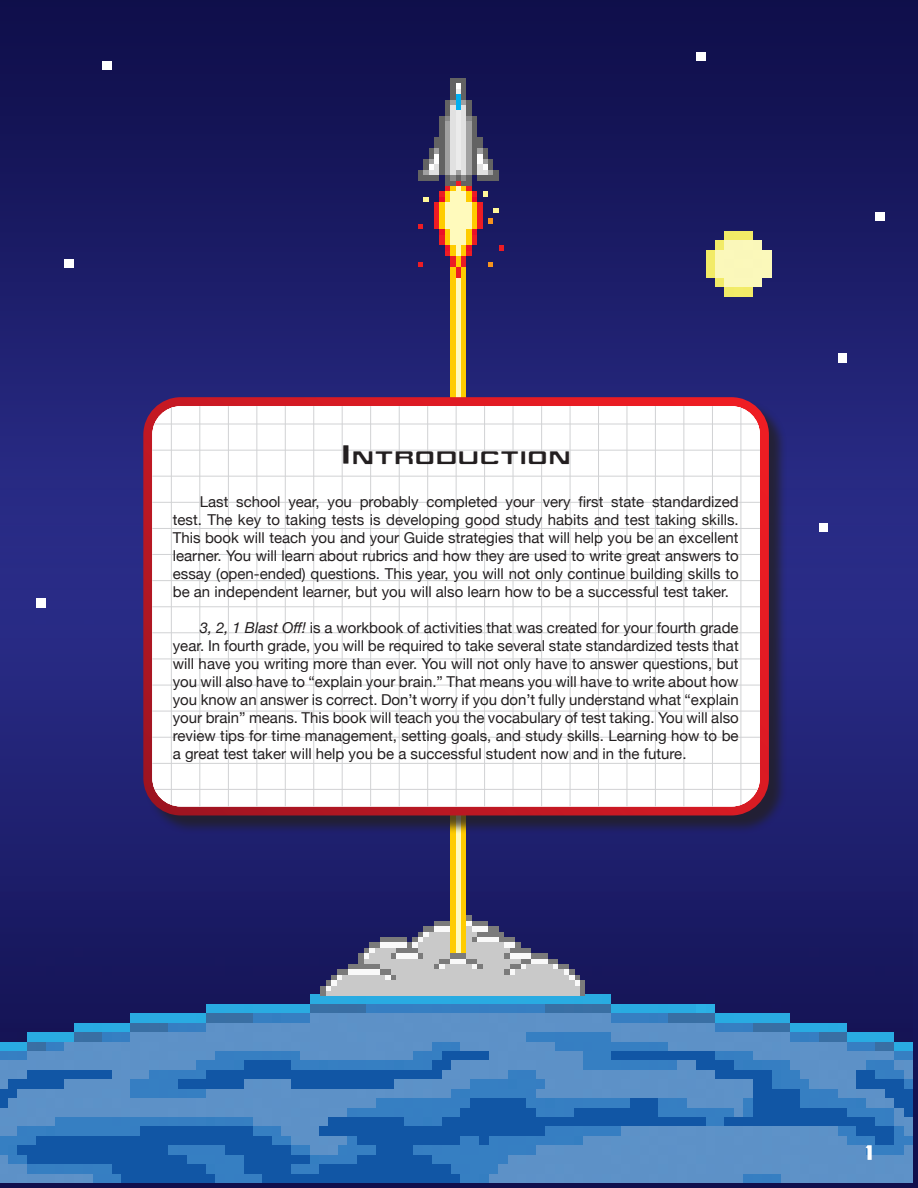
<style>
.page{position:relative;width:918px;height:1188px;background:#fff}
.page>*{position:absolute;margin:0;border:0;box-sizing:border-box;transform-origin:0 0}
.t1{font:30px "Enterprise";color:#231f20}
.t2{font:24px "Enterprise";color:#fff}
.BODY_COPY{font:15px/18px "Helvetica Neue";color:#231f20;text-align:justify}
.s1{font-style:italic}
</style>
<div class="page">
<img style="left:0;top:0;width:913px;height:1183px">
<img style="left:116px;top:0;width:756px;height:1018px">
<div style="left:146px;top:400px;width:642px;height:434px;background:#231f20;opacity:.75"></div>
<svg style="left:143px;top:397px;width:626px;height:418px;background:#be202e"></svg>
<svg style="left:152px;top:406px;width:608px;height:400px"></svg>
<hr style="left:152px;top:789px;width:608px;height:1px;background:#d1d2d4">
<hr style="left:152px;top:763px;width:608px;height:1px;background:#d1d2d4">
<hr style="left:152px;top:737px;width:608px;height:1px;background:#d1d2d4">
<hr style="left:152px;top:711px;width:608px;height:1px;background:#d1d2d4">
<hr style="left:152px;top:685px;width:608px;height:1px;background:#d1d2d4">
<hr style="left:152px;top:659px;width:608px;height:1px;background:#d1d2d4">
<hr style="left:152px;top:632px;width:608px;height:1px;background:#d1d2d4">
<hr style="left:152px;top:606px;width:608px;height:1px;background:#d1d2d4">
<hr style="left:152px;top:580px;width:608px;height:1px;background:#d1d2d4">
<hr style="left:152px;top:554px;width:608px;height:1px;background:#d1d2d4">
<hr style="left:152px;top:528px;width:608px;height:1px;background:#d1d2d4">
<hr style="left:152px;top:502px;width:608px;height:1px;background:#d1d2d4">
<hr style="left:152px;top:476px;width:608px;height:1px;background:#d1d2d4">
<hr style="left:152px;top:450px;width:608px;height:1px;background:#d1d2d4">
<hr style="left:152px;top:424px;width:608px;height:1px;background:#d1d2d4">
<hr style="left:741px;top:406px;width:1px;height:400px;background:#d1d2d4">
<hr style="left:712px;top:406px;width:1px;height:400px;background:#d1d2d4">
<hr style="left:683px;top:406px;width:1px;height:400px;background:#d1d2d4">
<hr style="left:655px;top:406px;width:1px;height:400px;background:#d1d2d4">
<hr style="left:627px;top:406px;width:1px;height:400px;background:#d1d2d4">
<hr style="left:598px;top:406px;width:1px;height:400px;background:#d1d2d4">
<hr style="left:570px;top:406px;width:1px;height:400px;background:#d1d2d4">
<hr style="left:541px;top:406px;width:1px;height:400px;background:#d1d2d4">
<hr style="left:513px;top:406px;width:1px;height:400px;background:#d1d2d4">
<hr style="left:484px;top:406px;width:1px;height:400px;background:#d1d2d4">
<hr style="left:456px;top:406px;width:1px;height:400px;background:#d1d2d4">
<hr style="left:427px;top:406px;width:1px;height:400px;background:#d1d2d4">
<hr style="left:399px;top:406px;width:1px;height:400px;background:#d1d2d4">
<hr style="left:370px;top:406px;width:1px;height:400px;background:#d1d2d4">
<hr style="left:342px;top:406px;width:1px;height:400px;background:#d1d2d4">
<hr style="left:313px;top:406px;width:1px;height:400px;background:#d1d2d4">
<hr style="left:285px;top:406px;width:1px;height:400px;background:#d1d2d4">
<hr style="left:256px;top:406px;width:1px;height:400px;background:#d1d2d4">
<hr style="left:228px;top:406px;width:1px;height:400px;background:#d1d2d4">
<hr style="left:199px;top:406px;width:1px;height:400px;background:#d1d2d4">
<hr style="left:171px;top:406px;width:1px;height:400px;background:#d1d2d4">
<p class="t1" style="left:340px;top:436px;width:232px">Introduction</p>
<p class="BODY_COPY" style="left:173px;top:493px;width:567px;text-indent:27px">Last school year, you probably completed your very first state standardized test. The key to taking tests is developing good study habits and test taking skills.<br>This book will teach you and your Guide strategies that will help you be an excellent learner. You will learn about rubrics and how they are used to write great answers to essay (open-ended) questions. This year, you will not only continue building skills to be an independent learner, but you will also learn how to be a successful test taker.</p>
<p class="BODY_COPY" style="left:173px;top:619px;width:567px;text-indent:27px"><span class="s1">3, 2, 1 Blast Off!</span> is a workbook of activities that was created for your fourth grade year. In fourth grade, you will be required to take several state standardized tests that will have you writing more than ever. You will not only have to answer questions, but you will also have to “explain your brain.” That means you will have to write about how you know an answer is correct. Don’t worry if you don’t fully understand what “explain your brain” means. This book will teach you the vocabulary of test taking. You will also review tips for time management, setting goals, and study skills. Learning how to be a great test taker will help you be a successful student now and in the future.</p>
<p class="t2" style="left:864px;top:1138px;width:12px">1</p>
</div>
